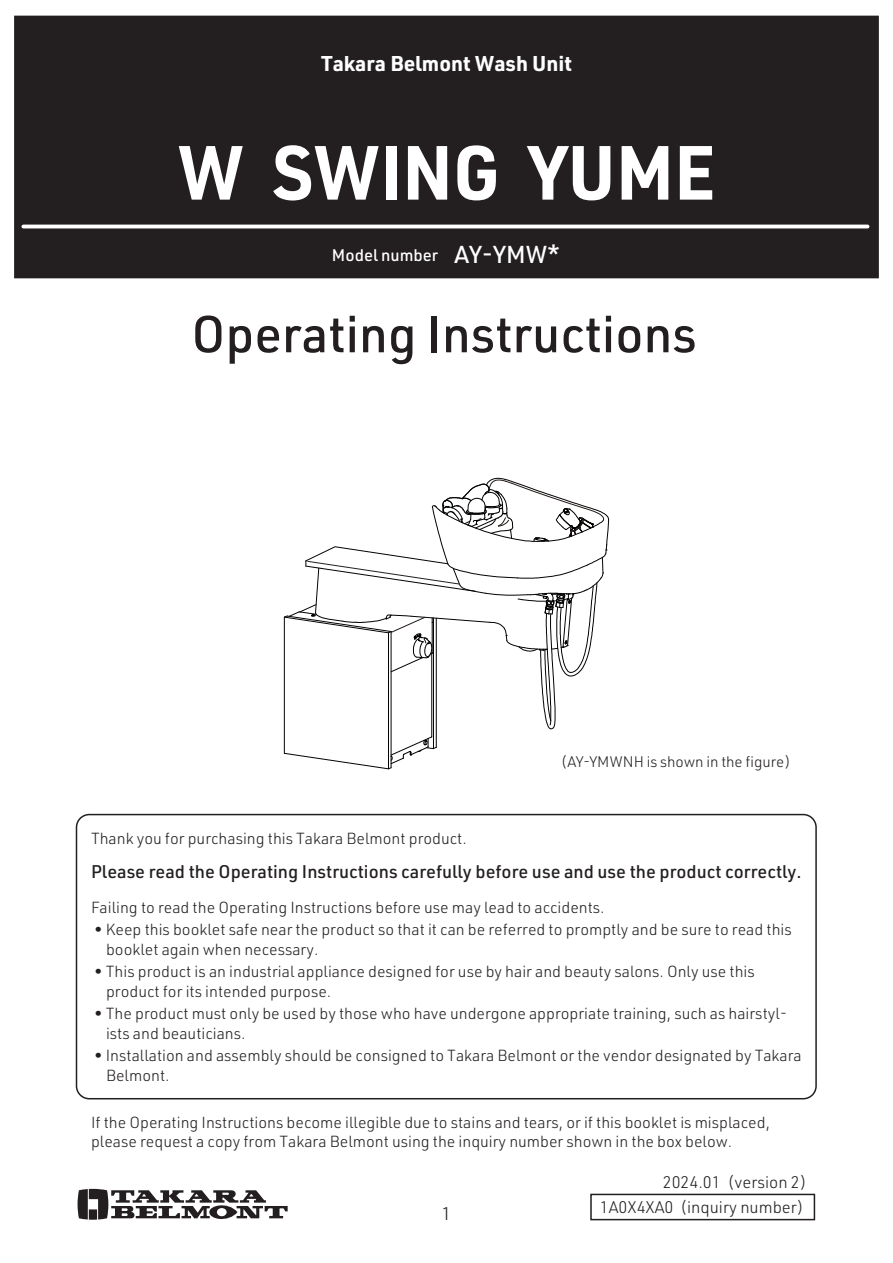
<style>
.page{position:relative;width:893px;height:1263px;background:#fff}
.page>*{position:absolute;margin:0;border:0;box-sizing:border-box;transform-origin:0 0}
.t1{font:700 75px "URWDIN";color:#fff;scale:.95 1}
.t2{font:500 50.85px "URWDIN";color:#231f20}
.t3{font:700 21px "URWDIN";color:#fff}
.t4{font:500 18px "URWDIN";color:#231f20}
.t5{font:300 18px "URWDIN";color:#231f20}
.t6{font:300 16.5px/25px "URWDIN";color:#231f20;text-align:right}
.t7{font:500 16.5px "URWDIN";color:#fff}
.t8{font:300 15.75px/19.5px "URWDIN";color:#231f20}
.t9{font:300 15px "URWDIN";letter-spacing:-.005em;color:#231f20}
.s1{font-size:24px}
</style>
<div class="page">
<div style="left:14px;top:16px;width:865px;height:262px;background:#231f20"></div>
<svg style="left:78px;top:1189px;width:210px;height:31px"></svg>
<hr style="left:23px;top:225px;width:844px;height:3px;background:#fff">
<div style="left:590px;top:1194px;width:225px;height:26px;border:2px solid #231f20"></div>
<div style="left:76px;top:814px;width:741px;height:285px;border:2px solid #231f20;border-radius:13px"></div>
<hr style="left:431px;top:654px;width:1px;height:83px;background:#030303">
<hr style="left:391px;top:631px;width:1px;height:137px;background:#030303">
<hr style="left:284px;top:617px;width:1px;height:136px;background:#030303">
<hr style="left:388px;top:633px;width:1px;height:136px;background:#030303">
<hr style="left:436px;top:618px;width:1px;height:129px;background:#030303">
<hr style="left:433px;top:618px;width:1px;height:131px;background:#030303">
<svg style="left:283px;top:736px;width:154px;height:34px"></svg>
<svg style="left:283px;top:477px;width:326px;height:252px"></svg>
<h3 class="t3" style="left:321px;top:49px;width:252px">Takara Belmont Wash Unit</h3>
<h1 class="t1" style="left:177px;top:121px;width:568px">W SWING YUME</h1>
<p class="t7" style="left:332px;top:244px;width:230px">Model number <span class="s1">AY-YMW*</span></p>
<h2 class="t2" style="left:191px;top:300px;width:507px">Operating Instructions</h2>
<p class="t9" style="left:561px;top:752px;width:232px">(AY-YMWNH is shown in the figure)</p>
<p class="t8" style="left:91px;top:828px;width:377px">Thank you for purchasing this Takara Belmont product.</p>
<p class="t4" style="left:91px;top:859px;width:712px">Please read the Operating Instructions carefully before use and use the product correctly.</p>
<p class="t8" style="left:91px;top:897px;width:515px">Failing to read the Operating Instructions before use may lead to accidents.</p>
<p class="t8" style="left:106px;top:919px;width:687px;text-indent:-12px">• Keep this booklet safe near the product so that it can be referred to promptly and be sure to read this booklet again when necessary.</p>
<p class="t8" style="left:106px;top:961px;width:650px;text-indent:-12px">• This product is an industrial appliance designed for use by hair and beauty salons. Only use this product for its intended purpose.</p>
<p class="t8" style="left:106px;top:1003px;width:683px;text-indent:-12px">• The product must only be used by those who have undergone appropriate training, such as hairstyl&shy;ists and beauticians.</p>
<p class="t8" style="left:106px;top:1045px;width:697px;text-indent:-12px">• Installation and assembly should be consigned to Takara Belmont or the vendor designated by Takara<br>Belmont.</p>
<p class="t8" style="left:91px;top:1112px;width:680px">If the Operating Instructions become illegible due to stains and tears, or if this booklet is misplaced, please request a copy from Takara Belmont using the inquiry number shown in the box below.</p>
<p class="t5" style="left:442px;top:1202px;width:11px">1</p>
<p class="t6" style="left:600px;top:1169px;width:208px">2024.01 (version 2)<br>1A0X4XA0 (inquiry number)</p>
</div>
